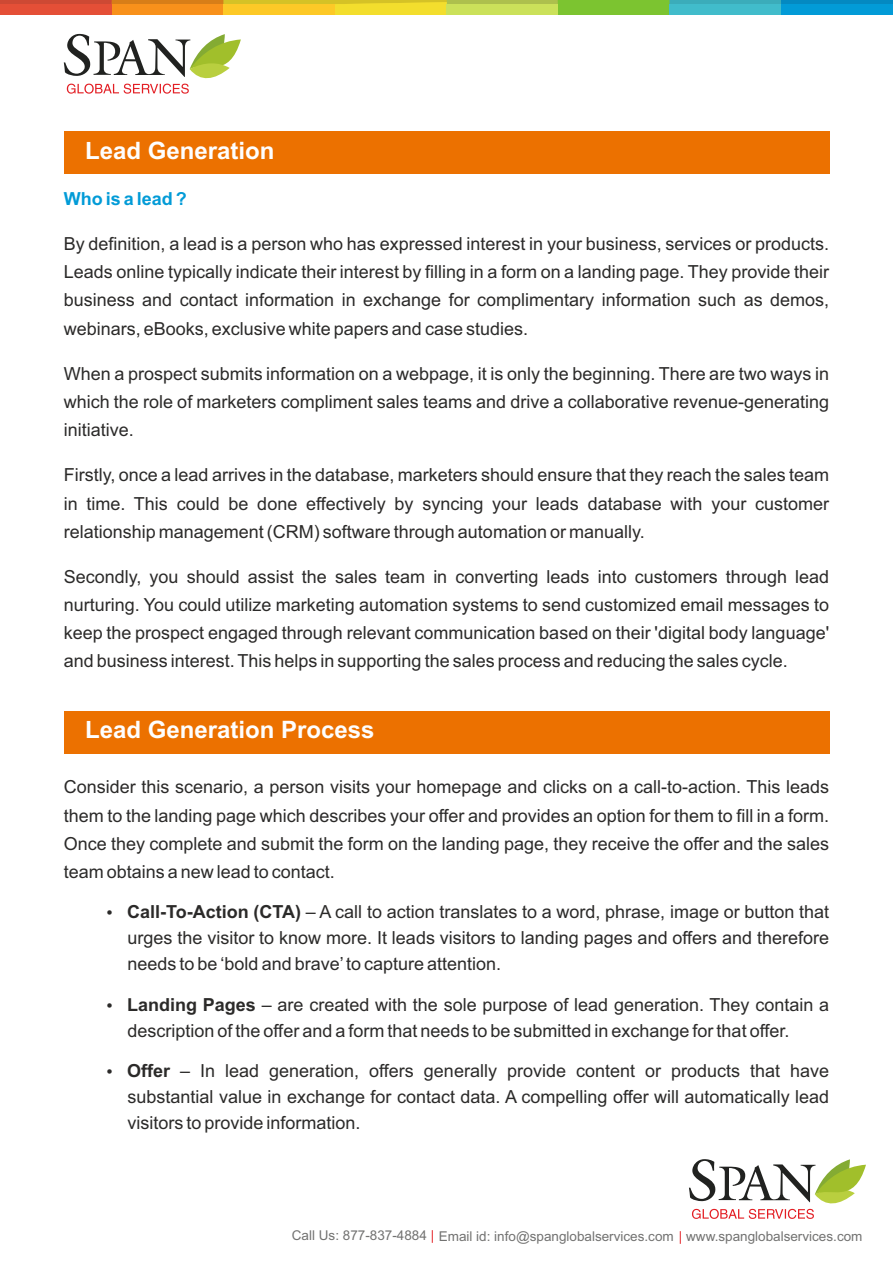
<style>
.page{position:relative;width:893px;height:1263px;background:#fff}
.page>*{position:absolute;margin:0;border:0;box-sizing:border-box;transform-origin:0 0}
.t1{font:700 24px "Arial";color:#fefefe}
.t2{font:18px/28.2px "Arial";color:#2b2a29;text-align:justify}
.t3{font:700 18px "Arial";color:#029bd7}
.t4{font:13.5px "Arial";color:#727271}
.s1{font-weight:700}
.s2{color:#e31e24}
</style>
<div class="page">
<div style="left:64px;top:131px;width:765px;height:43px;background:#ec7100"></div>
<svg style="left:0;top:0;width:112px;height:15px"></svg>
<hr style="left:112px;top:0;width:111px;height:4px;background:#d77e18">
<hr style="left:670px;top:0;width:111px;height:4px;background:#3bacba">
<svg style="left:781px;top:0;width:112px;height:15px"></svg>
<div style="left:1px;top:4px;width:111px;height:11px;background:#e44f37"></div>
<div style="left:112px;top:4px;width:111px;height:11px;background:#f8911b"></div>
<svg style="left:223px;top:0;width:447px;height:15px;background:#c6ca2e"></svg>
<div style="left:670px;top:4px;width:111px;height:11px;background:#41bccb"></div>
<div style="left:781px;top:4px;width:111px;height:11px;background:#029bd7"></div>
<div style="left:447px;top:4px;width:111px;height:11px;background:#cbe15a"></div>
<div style="left:64px;top:711px;width:765px;height:42px;background:#ec7100"></div>
<svg style="left:64px;top:34px;width:177px;height:60px"></svg>
<svg style="left:689px;top:1159px;width:177px;height:60px"></svg>
<h1 class="t1" style="left:85px;top:141px;width:191px">Lead Generation</h1>
<p class="t3" style="left:64px;top:192px;width:125px">Who is a lead ?</p>
<p class="t2" style="left:64px;top:231px;width:767px">By definition, a lead is a person who has expressed interest in your business, services or products.<br>Leads online typically indicate their interest by filling in a form on a landing page. They provide their business and contact information in exchange for complimentary information such as demos, webinars, eBooks, exclusive white papers and case studies.</p>
<p class="t2" style="left:64px;top:361px;width:767px">When a prospect submits information on a webpage, it is only the beginning. There are two ways in which the role of marketers compliment sales teams and drive a collaborative revenue-generating initiative.</p>
<p class="t2" style="left:64px;top:463px;width:767px">Firstly, once a lead arrives in the database, marketers should ensure that they reach the sales team in time. This could be done effectively by syncing your leads database with your customer relationship management (CRM) software through automation or manually.</p>
<p class="t2" style="left:64px;top:564px;width:767px">Secondly, you should assist the sales team in converting leads into customers through lead nurturing. You could utilize marketing automation systems to send customized email messages to keep the prospect engaged through relevant communication based on their 'digital body language' and business interest. This helps in supporting the sales process and reducing the sales cycle.</p>
<h1 class="t1" style="left:85px;top:721px;width:291px">Lead Generation Process</h1>
<p class="t2" style="left:64px;top:775px;width:767px">Consider this scenario, a person visits your homepage and clicks on a call-to-action. This leads them to the landing page which describes your offer and provides an option for them to fill in a form.<br>Once they complete and submit the form on the landing page, they receive the offer and the sales team obtains a new lead to contact.</p>
<p class="t2" style="left:128px;top:900px;width:703px;line-height:26.1px;text-indent:-21px">• <span class="s1">Call-To-Action (CTA)</span> – A call to action translates to a word, phrase, image or button that urges the visitor to know more. It leads visitors to landing pages and offers and therefore needs to be ‘bold and brave’to capture attention.</p>
<p class="t2" style="left:128px;top:993px;width:703px;line-height:26.1px;text-indent:-21px">• <span class="s1">Landing Pages</span> – are created with the sole purpose of lead generation. They contain a description of the offer and a form that needs to be submitted in exchange for that offer.</p>
<p class="t2" style="left:128px;top:1059px;width:703px;line-height:26.1px;text-indent:-21px">• <span class="s1">Offer</span> – In lead generation, offers generally provide content or products that have substantial value in exchange for contact data. A compelling offer will automatically lead visitors to provide information.</p>
<p class="t4" style="left:292px;top:1231px;width:572px">Call Us: 877-837-4884 <span class="s2">|</span> Email id: info@spanglobalservices.com <span class="s2">|</span> www.spanglobalservices.com</p>
</div>
